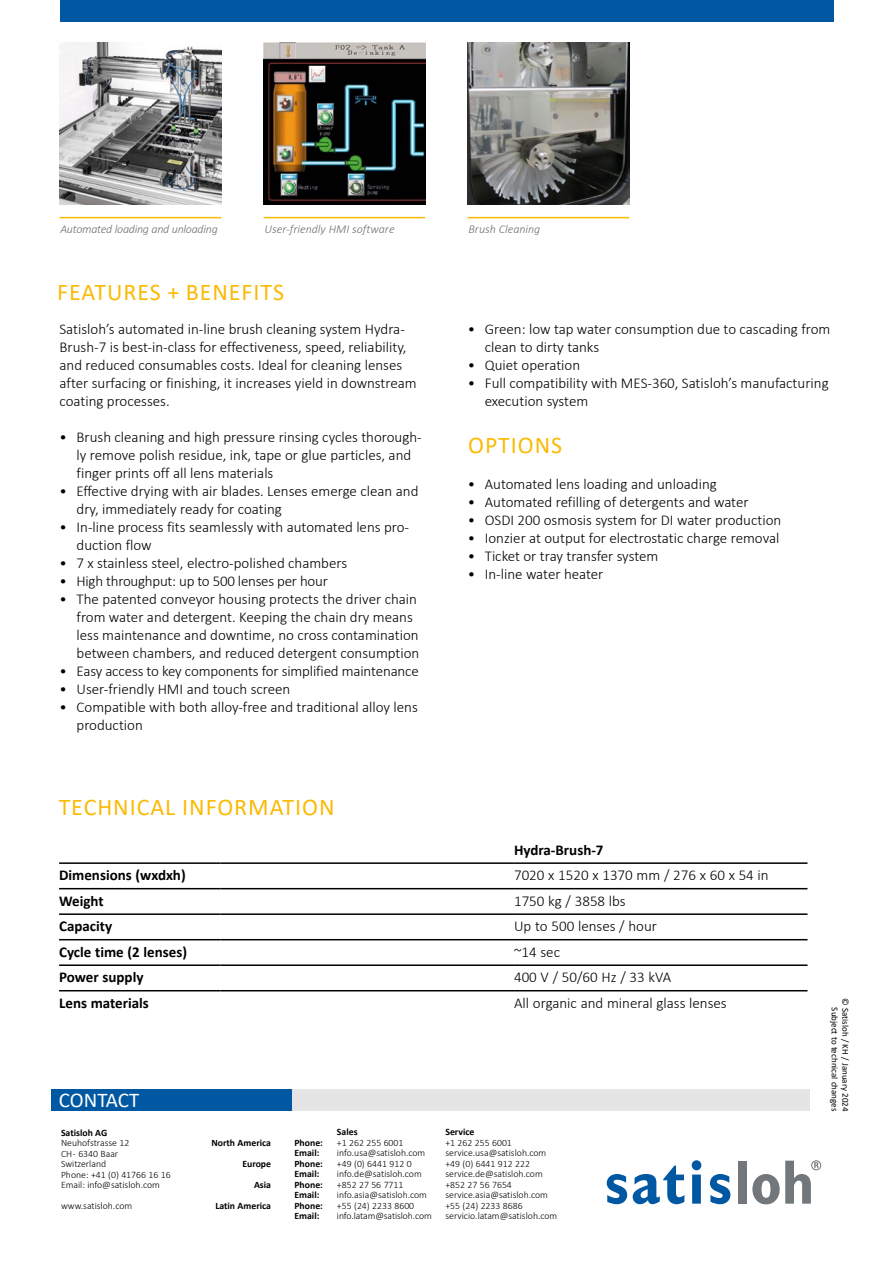
<style>
.page{position:relative;width:893px;height:1263px;background:#fff}
.page>*{position:absolute;margin:0;border:0;box-sizing:border-box;transform-origin:0 0}
.t1{font:24px "Calibri";letter-spacing:.04em;color:#fbba05}
.t2{font:21px "Calibri";letter-spacing:-.005em;color:#fff}
.t3{font:300 15px/18px "Calibri";color:#000}
.t4{font:700 15px "Calibri";color:#000}
.t5{font:italic 300 12px "Calibri";color:#6f6f6f}
.t6{font:italic 300 12px "Calibri";letter-spacing:-.02em;color:#6f6f6f}
.t7{font:300 9.75px "Calibri";color:#000}
.t8{font:700 9.75px "Calibri";color:#000}
.t9{font:9px "Calibri";color:#000}
</style>
<div class="page">
<div style="left:140px;top:1090px;width:670px;height:21px;background:#e5e5e5"></div>
<svg style="left:607px;top:1174px;width:20px;height:30px"></svg>
<svg style="left:633px;top:1165px;width:51px;height:39px"></svg>
<svg style="left:692px;top:1160px;width:9px;height:44px"></svg>
<svg style="left:710px;top:1174px;width:20px;height:30px"></svg>
<div style="left:738px;top:1161px;width:9px;height:43px;background:#71777a"></div>
<svg style="left:752px;top:1161px;width:67px;height:43px"></svg>
<div style="left:811px;top:1160px;width:10px;height:10px;border:1px solid #71777a;border-radius:50%"></div>
<div style="left:60px;top:0;width:773px;height:21px;background:#0058a2"></div>
<div style="left:51px;top:1090px;width:241px;height:21px;background:#0058a2"></div>
<img style="left:468px;top:43px;width:161px;height:161px">
<hr style="left:468px;top:217px;width:161px;height:1px;background:#fbba05">
<img style="left:60px;top:43px;width:161px;height:161px">
<hr style="left:60px;top:217px;width:161px;height:1px;background:#fbba05">
<img style="left:264px;top:43px;width:161px;height:161px">
<hr style="left:264px;top:217px;width:161px;height:1px;background:#fbba05">
<hr style="left:59px;top:888px;width:162px;height:1px;background:#000">
<hr style="left:221px;top:888px;width:293px;height:1px;background:#000">
<hr style="left:514px;top:888px;width:293px;height:1px;background:#000">
<hr style="left:59px;top:913px;width:162px;height:2px;background:#000">
<hr style="left:221px;top:913px;width:293px;height:2px;background:#000">
<hr style="left:514px;top:913px;width:293px;height:2px;background:#000">
<hr style="left:59px;top:939px;width:162px;height:1px;background:#000">
<hr style="left:221px;top:939px;width:293px;height:1px;background:#000">
<hr style="left:514px;top:939px;width:293px;height:1px;background:#000">
<hr style="left:59px;top:964px;width:162px;height:2px;background:#000">
<hr style="left:221px;top:964px;width:293px;height:2px;background:#000">
<hr style="left:514px;top:964px;width:293px;height:2px;background:#000">
<hr style="left:59px;top:990px;width:162px;height:1px;background:#000">
<hr style="left:221px;top:990px;width:293px;height:1px;background:#000">
<hr style="left:514px;top:990px;width:293px;height:1px;background:#000">
<hr style="left:59px;top:862px;width:162px;height:2px;background:#000">
<hr style="left:221px;top:862px;width:293px;height:2px;background:#000">
<hr style="left:514px;top:862px;width:293px;height:2px;background:#000">
<p class="t6" style="left:60px;top:221px;width:159px">Automated loading and unloading</p>
<p class="t5" style="left:264px;top:221px;width:132px">User-friendly HMI software</p>
<p class="t5" style="left:468px;top:221px;width:73px">Brush Cleaning</p>
<p class="t1" style="left:57px;top:276px;width:228px">FEATURES + BENEFITS</p>
<p class="t3" style="left:60px;top:320px;width:359px">Satisloh’s automated in-line brush cleaning system Hydra-Brush-7 is best-in-class for effectiveness, speed, reliability, and reduced consumables costs. Ideal for cleaning lenses after surfacing or finishing, it increases yield in downstream coating processes.</p>
<p class="t3" style="left:77px;top:428px;width:347px;text-indent:-17px">• Brush cleaning and high pressure rinsing cycles thorough&shy;ly remove polish residue, ink, tape or glue particles, and finger prints off all lens materials</p>
<p class="t3" style="left:77px;top:482px;width:343px;text-indent:-17px">• Effective drying with air blades. Lenses emerge clean and dry, immediately ready for coating</p>
<p class="t3" style="left:77px;top:518px;width:334px;text-indent:-17px">• In-line process fits seamlessly with automated lens pro&shy;duction flow</p>
<p class="t3" style="left:60px;top:554px;width:289px">• 7 x stainless steel, electro-polished chambers</p>
<p class="t3" style="left:60px;top:572px;width:270px">• High throughput: up to 500 lenses per hour</p>
<p class="t3" style="left:77px;top:590px;width:344px;text-indent:-17px">• The patented conveyor housing protects the driver chain from water and detergent. Keeping the chain dry means less maintenance and downtime, no cross contamination between chambers, and reduced detergent consumption</p>
<p class="t3" style="left:60px;top:662px;width:361px">• Easy access to key components for simplified maintenance</p>
<p class="t3" style="left:60px;top:680px;width:232px">• User-friendly HMI and touch screen</p>
<p class="t3" style="left:77px;top:698px;width:343px;text-indent:-17px">• Compatible with both alloy-free and traditional alloy lens production</p>
<p class="t1" style="left:59px;top:790px;width:277px">TECHNICAL INFORMATION</p>
<p class="t3" style="left:485px;top:320px;width:347px;text-indent:-17px">• Green: low tap water consumption due to cascading from clean to dirty tanks</p>
<p class="t3" style="left:468px;top:356px;width:114px">• Quiet operation</p>
<p class="t3" style="left:485px;top:374px;width:345px;text-indent:-17px">• Full compatibility with MES-360, Satisloh’s manufacturing execution system</p>
<p class="t1" style="left:468px;top:429px;width:95px">OPTIONS</p>
<p class="t3" style="left:468px;top:475px;width:251px">• Automated lens loading and unloading</p>
<p class="t3" style="left:468px;top:493px;width:282px">• Automated refilling of detergents and water</p>
<p class="t3" style="left:468px;top:511px;width:315px">• OSDI 200 osmosis system for DI water production</p>
<p class="t3" style="left:468px;top:529px;width:313px">• Ionzier at output for electrostatic charge removal</p>
<p class="t3" style="left:468px;top:547px;width:192px">• Ticket or tray transfer system</p>
<p class="t3" style="left:468px;top:565px;width:137px">• In-line water heater</p>
<p class="t4" style="left:514px;top:839px;width:91px">Hydra-Brush-7</p>
<p class="t4" style="left:59px;top:865px;width:128px">Dimensions (wxdxh)</p>
<p class="t3" style="left:514px;top:866px;width:256px">7020 x 1520 x 1370 mm / 276 x 60 x 54 in</p>
<p class="t4" style="left:59px;top:890px;width:46px">Weight</p>
<p class="t3" style="left:514px;top:892px;width:113px">1750 kg / 3858 lbs</p>
<p class="t4" style="left:59px;top:916px;width:55px">Capacity</p>
<p class="t3" style="left:514px;top:917px;width:144px">Up to 500 lenses / hour</p>
<p class="t4" style="left:59px;top:941px;width:129px">Cycle time (2 lenses)</p>
<p class="t3" style="left:514px;top:943px;width:47px">~14 sec</p>
<p class="t4" style="left:59px;top:967px;width:86px">Power supply</p>
<p class="t3" style="left:514px;top:968px;width:159px">400 V / 50/60 Hz / 33 kVA</p>
<p class="t4" style="left:59px;top:992px;width:91px">Lens materials</p>
<p class="t3" style="left:514px;top:994px;width:214px">All organic and mineral glass lenses</p>
<p class="t2" style="left:59px;top:1085px;width:82px">CONTACT</p>
<p class="t8" style="left:61px;top:1125px;width:48px">Satisloh AG</p>
<p class="t7" style="left:61px;top:1137px;width:70px">Neuhofstrasse 12</p>
<p class="t7" style="left:61px;top:1147px;width:59px">CH - 6340 Baar</p>
<p class="t7" style="left:61px;top:1158px;width:47px">Switzerland</p>
<p class="t7" style="left:61px;top:1168px;width:111px">Phone: +41 (0) 41766 16 16</p>
<p class="t7" style="left:61px;top:1179px;width:100px">Email: info@satisloh.com</p>
<p class="t7" style="left:61px;top:1200px;width:73px">www.satisloh.com</p>
<p class="t8" style="left:211px;top:1135px;width:61px">North America</p>
<p class="t8" style="left:242px;top:1156px;width:30px">Europe</p>
<p class="t8" style="left:254px;top:1177px;width:19px">Asia</p>
<p class="t8" style="left:215px;top:1198px;width:57px">Latin America</p>
<p class="t8" style="left:337px;top:1125px;width:22px">Sales</p>
<p class="t8" style="left:445px;top:1125px;width:31px">Service</p>
<p class="t8" style="left:294px;top:1135px;width:30px">Phone:</p>
<p class="t7" style="left:337px;top:1136px;width:68px">+1 262 255 6001</p>
<p class="t7" style="left:445px;top:1136px;width:68px">+1 262 255 6001</p>
<p class="t8" style="left:294px;top:1146px;width:26px">Email:</p>
<p class="t7" style="left:337px;top:1147px;width:90px">info.usa@satisloh.com</p>
<p class="t7" style="left:445px;top:1147px;width:102px">service.usa@satisloh.com</p>
<p class="t8" style="left:294px;top:1156px;width:30px">Phone:</p>
<p class="t7" style="left:337px;top:1157px;width:76px">+49 (0) 6441 912 0</p>
<p class="t7" style="left:445px;top:1157px;width:86px">+49 (0) 6441 912 222</p>
<p class="t8" style="left:294px;top:1167px;width:26px">Email:</p>
<p class="t7" style="left:337px;top:1168px;width:86px">info.de@satisloh.com</p>
<p class="t7" style="left:445px;top:1168px;width:99px">service.de@satisloh.com</p>
<p class="t8" style="left:294px;top:1177px;width:30px">Phone:</p>
<p class="t7" style="left:337px;top:1178px;width:68px">+852 27 56 7711</p>
<p class="t7" style="left:445px;top:1178px;width:68px">+852 27 56 7654</p>
<p class="t8" style="left:294px;top:1188px;width:26px">Email:</p>
<p class="t7" style="left:337px;top:1189px;width:92px">info.asia@satisloh.com</p>
<p class="t7" style="left:445px;top:1189px;width:104px">service.asia@satisloh.com</p>
<p class="t8" style="left:294px;top:1198px;width:30px">Phone:</p>
<p class="t7" style="left:337px;top:1199px;width:79px">+55 (24) 2233 8600</p>
<p class="t7" style="left:445px;top:1199px;width:79px">+55 (24) 2233 8686</p>
<p class="t8" style="left:294px;top:1209px;width:26px">Email:</p>
<p class="t7" style="left:337px;top:1210px;width:96px">info.latam@satisloh.com</p>
<p class="t7" style="left:445px;top:1210px;width:113px">servicio.latam@satisloh.com</p>
<p class="t9" style="left:852px;top:998px;width:115px;rotate:90deg">© Satisloh / KH / January 2024</p>
<p class="t9" style="left:841px;top:1007px;width:105px;rotate:90deg">Subject to technical changes</p>
</div>
